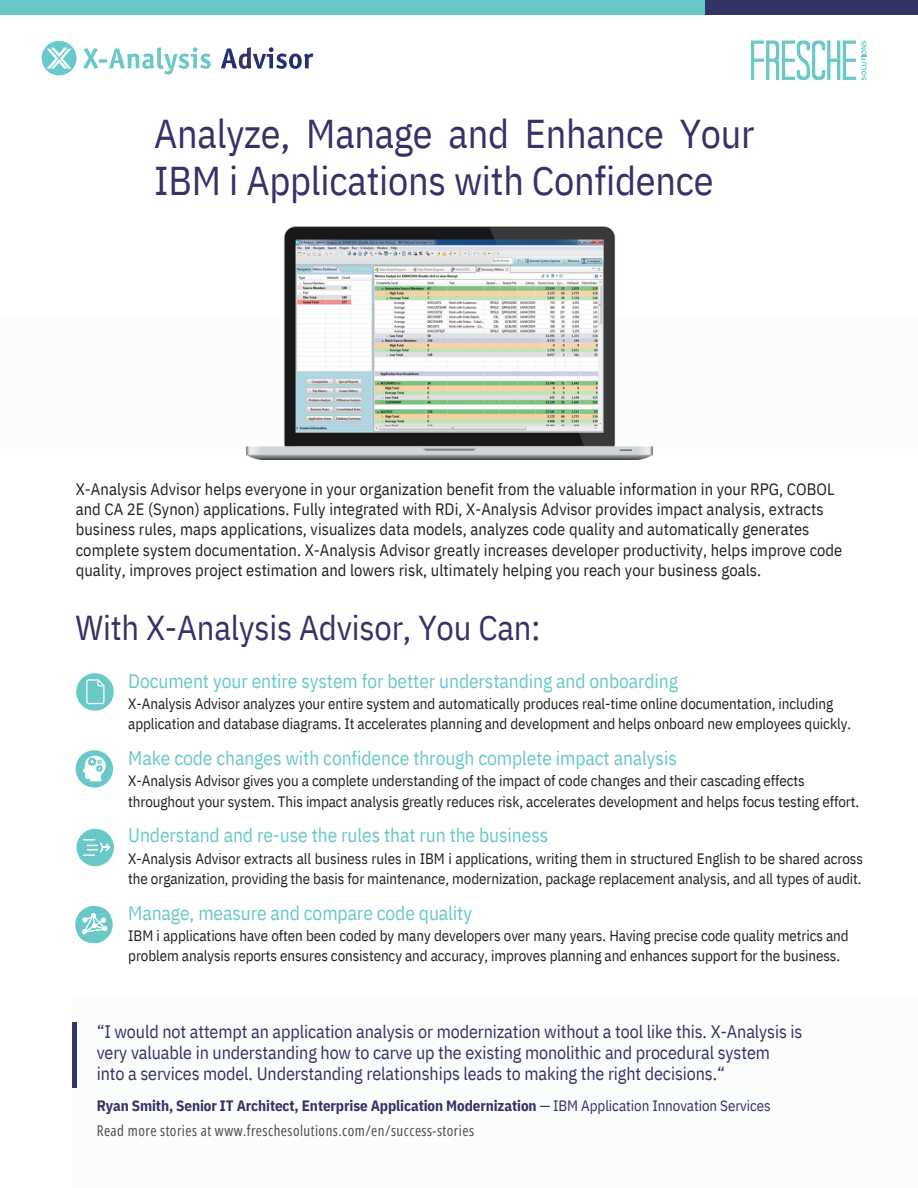
<style>
.page{position:relative;width:918px;height:1188px;background:#fff}
.page>*{position:absolute;margin:0;border:0;box-sizing:border-box;transform-origin:0 0}
.t1{font:40.2px/47.2px "IBM Plex Sans Cond";letter-spacing:-.005em;color:#333367}
.t2{font:34.5px "IBM Plex Sans Cond";letter-spacing:-.005em;color:#333367}
.t3{font:19.5px "IBM Plex Sans Cond";letter-spacing:-.005em;color:#6ac8c6}
.t4{font:18px/21.3px "IBM Plex Sans Cond";letter-spacing:-.005em;color:#333367}
.t5{font:16.5px/20.2px "IBM Plex Sans Cond";letter-spacing:.005em;color:#231f20}
.t6{font:15px/20.2px "IBM Plex Sans Cond";letter-spacing:-.005em;color:#231f20}
.t7{font:700 15px "IBM Plex Sans Cond";letter-spacing:-.005em;color:#333367}
.t8{font:15px "Open Sans Condensed";letter-spacing:.03em;color:#4e504f}
.s1{font-weight:400}
</style>
<div class="page">
<div style="left:76px;top:673px;width:38px;height:38px;background:#6ac8c6;border-radius:50%"></div>
<svg style="left:86px;top:679px;width:19px;height:25px"></svg>
<svg style="left:75px;top:906px;width:38px;height:37px"></svg>
<svg style="left:82px;top:913px;width:26px;height:21px"></svg>
<div style="left:76px;top:750px;width:37px;height:38px;background:#6ac8c6;border-radius:50%"></div>
<svg style="left:83px;top:756px;width:29px;height:25px"></svg>
<div style="left:77px;top:829px;width:37px;height:37px;background:#6ac8c6;border-radius:50%"></div>
<svg style="left:83px;top:839px;width:27px;height:17px"></svg>
<svg style="left:83px;top:47px;width:128px;height:28px"></svg>
<svg style="left:221px;top:47px;width:92px;height:22px"></svg>
<div style="left:42px;top:41px;width:35px;height:34px;background:#69c9ca;border-radius:50%"></div>
<svg style="left:47px;top:48px;width:24px;height:21px"></svg>
<div style="left:72px;top:998px;width:846px;height:190px;background:#fafdfb"></div>
<div style="left:72px;top:1023px;width:5px;height:65px;background:#333367"></div>
<div style="left:0;top:318px;width:918px;height:223px;background:#fafdfb"></div>
<div style="left:0;top:450px;width:918px;height:153px;background:#fff"></div>
<div style="left:0;top:0;width:706px;height:15px;background:#6ac8c6"></div>
<div style="left:706px;top:0;width:212px;height:15px;background:#333367"></div>
<svg style="left:751px;top:41px;width:115px;height:39px"></svg>
<img style="left:246px;top:226px;width:406px;height:233px">
<h1 class="t1" style="left:154px;top:109px;width:602px">Analyze, Manage and Enhance Your<br>IBM i Applications with Confidence</h1>
<p class="t5" style="left:76px;top:478px;width:768px">X-Analysis Advisor helps everyone in your organization benefit from the valuable information in your RPG, COBOL and CA 2E (Synon) applications. Fully integrated with RDi, X-Analysis Advisor provides impact analysis, extracts business rules, maps applications, visualizes data models, analyzes code quality and automatically generates complete system documentation. X-Analysis Advisor greatly increases developer productivity, helps improve code quality, improves project estimation and lowers risk, ultimately helping you reach your business goals.</p>
<h3 class="t2" style="left:75px;top:605px;width:466px">With X-Analysis Advisor, You Can:</h3>
<h2 class="t3" style="left:128px;top:668px;width:551px">Document your entire system for better understanding and onboarding</h2>
<h3 class="t6" style="left:128px;top:693px;width:724px">X-Analysis Advisor analyzes your entire system and automatically produces real-time online documentation, including application and database diagrams. It accelerates planning and development and helps onboard new employees quickly.</h3>
<h3 class="t3" style="left:128px;top:745px;width:550px">Make code changes with confidence through complete impact analysis</h3>
<p class="t6" style="left:128px;top:771px;width:732px">X-Analysis Advisor gives you a complete understanding of the impact of code changes and their cascading effects throughout your system. This impact analysis greatly reduces risk, accelerates development and helps focus testing effort.</p>
<p class="t3" style="left:128px;top:822px;width:422px">Understand and re-use the rules that run the business</p>
<p class="t6" style="left:128px;top:848px;width:736px">X-Analysis Advisor extracts all business rules in IBM i applications, writing them in structured English to be shared across the organization, providing the basis for maintenance, modernization, package replacement analysis, and all types of audit.</p>
<p class="t3" style="left:128px;top:900px;width:345px">Manage, measure and compare code quality</p>
<h3 class="t6" style="left:128px;top:925px;width:722px">IBM i applications have often been coded by many developers over many years. Having precise code quality metrics and problem analysis reports ensures consistency and accuracy, improves planning and enhances support for the business.</h3>
<p class="t4" style="left:97px;top:1020px;width:707px">“I would not attempt an application analysis or modernization without a tool like this. X-Analysis is very valuable in understanding how to carve up the existing monolithic and procedural system<br>into a services model. Understanding relationships leads to making the right decisions.“</p>
<p class="t7" style="left:97px;top:1095px;width:676px">Ryan Smith, Senior IT Architect, Enterprise Application Modernization <span class="s1">— IBM Application Innovation Services</span></p>
<h3 class="t8" style="left:97px;top:1120px;width:379px">Read more stories at www.freschesolutions.com/en/success-stories</h3>
</div>
